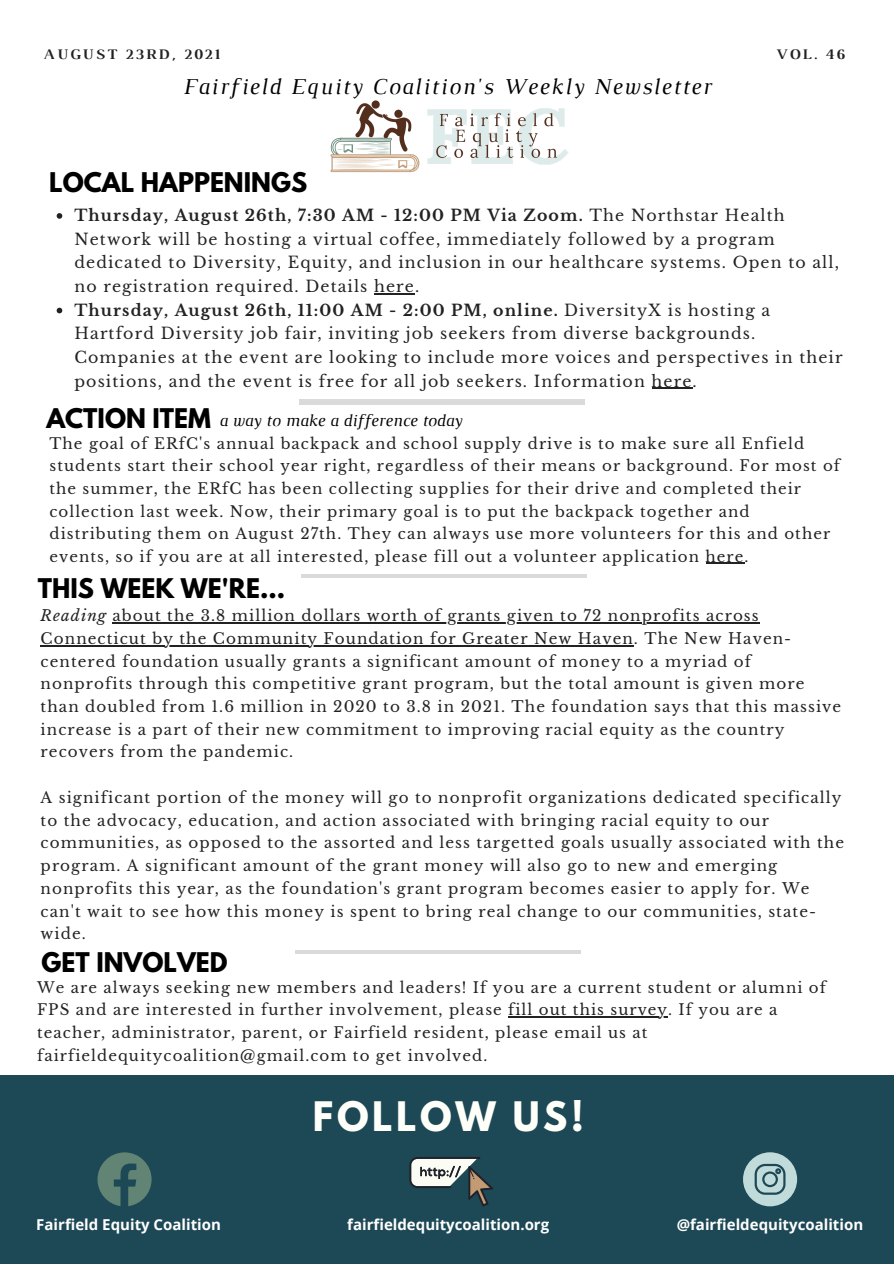
<style>
.page{position:relative;width:894px;height:1264px;background:#fff}
.page>*{position:absolute;margin:0;border:0;box-sizing:border-box;transform-origin:0 0}
.t1{font:700 36px "League Spartan";letter-spacing:.1em;color:#fffff9}
.t2{font:700 24px "League Spartan";color:#000}
.t3{font:italic 23.25px "Luthier";letter-spacing:.07em;color:#000}
.t4{font:italic 17.4px "Luthier";color:#000}
.t5{font:15.75px/23.7px "Libre Baskerville";letter-spacing:.07em;color:#222}
.t6{font:15.15px/22.6px "Libre Baskerville";letter-spacing:.07em;color:#222}
.t7{font:15px/22.5px "Libre Baskerville";letter-spacing:.07em;color:#222}
.t8{font:700 15px "Open Sans";color:#fff}
.t9{font:700 14.85px "Luthier";letter-spacing:.14em;color:#222}
.s1{font-weight:700}
.s2{font-style:italic}
</style>
<div class="page">
<svg style="left:57px;top:213px;width:5px;height:6px"></svg>
<hr style="left:374px;top:293px;width:41px;height:1px;background:#222">
<svg style="left:57px;top:308px;width:5px;height:5px"></svg>
<hr style="left:651px;top:388px;width:41px;height:1px;background:#222">
<div style="left:0;top:1075px;width:893px;height:188px;background:#1d4856"></div>
<hr style="left:301px;top:574px;width:285px;height:4px;background:#dadada">
<hr style="left:295px;top:950px;width:285px;height:3px;background:#000">
<div style="left:299px;top:399px;width:285px;height:5px;background:#dadada"></div>
<img style="left:330px;top:100px;width:239px;height:73px">
<svg style="left:409px;top:1157px;width:84px;height:49px"></svg>
<svg style="left:97px;top:1152px;width:54px;height:54px"></svg>
<svg style="left:743px;top:1152px;width:53px;height:54px"></svg>
<hr style="left:508px;top:1016px;width:160px;height:1px;background:#222">
<hr style="left:705px;top:562px;width:39px;height:2px;background:#222">
<hr style="left:112px;top:622px;width:647px;height:1px;background:#222">
<hr style="left:41px;top:645px;width:592px;height:1px;background:#222">
<p class="t9" style="left:44px;top:49px;width:177px">AUGUST 23RD, 2021</p>
<p class="t9" style="left:775px;top:49px;width:71px">VOL. 46</p>
<p class="t3" style="left:183px;top:78px;width:529px">Fairfield Equity Coalition's Weekly Newsletter</p>
<p class="t2" style="left:49px;top:171px;width:259px">LOCAL HAPPENINGS</p>
<p class="t5" style="left:74px;top:204px;width:765px"><span class="s1">Thursday, August 26th, 7:30 AM - 12:00 PM Via Zoom.</span> The Northstar Health Network will be hosting a virtual coffee, immediately followed by a program dedicated to Diversity, Equity, and inclusion in our healthcare systems. Open to all, no registration required. Details here.</p>
<p class="t5" style="left:74px;top:298px;width:769px"><span class="s1">Thursday, August 26th, 11:00 AM - 2:00 PM, online.</span> DiversityX is hosting a Hartford Diversity job fair, inviting job seekers from diverse backgrounds.<br>Companies at the event are looking to include more voices and perspectives in their positions, and the event is free for all job seekers. Information here.</p>
<p class="t2" style="left:46px;top:406px;width:166px">ACTION ITEM</p>
<p class="t4" style="left:219px;top:414px;width:244px">a way to make a difference today</p>
<p class="t7" style="left:49px;top:432px;width:791px">The goal of ERfC's annual backpack and school supply drive is to make sure all Enfield students start their school year right, regardless of their means or background. For most of the summer, the ERfC has been collecting supplies for their drive and completed their collection last week. Now, their primary goal is to put the backpack together and distributing them on August 27th. They can always use more volunteers for this and other events, so if you are at all interested, please fill out a volunteer application here.</p>
<p class="t2" style="left:38px;top:576px;width:249px">THIS WEEK WE'RE...</p>
<p class="t6" style="left:41px;top:604px;width:801px"><span class="s2">Reading</span> about the 3.8 million dollars worth of grants given to 72 nonprofits across Connecticut by the Community Foundation for Greater New Haven. The New Haven&shy;centered foundation usually grants a significant amount of money to a myriad of nonprofits through this competitive grant program, but the total amount is given more than doubled from 1.6 million in 2020 to 3.8 in 2021. The foundation says that this massive increase is a part of their new commitment to improving racial equity as the country recovers from the pandemic.</p>
<p class="t6" style="left:41px;top:786px;width:804px">A significant portion of the money will go to nonprofit organizations dedicated specifically to the advocacy, education, and action associated with bringing racial equity to our communities, as opposed to the assorted and less targetted goals usually associated with the program. A significant amount of the grant money will also go to new and emerging nonprofits this year, as the foundation's grant program becomes easier to apply for. We can't wait to see how this money is spent to bring real change to our communities, state&shy;wide.</p>
<p class="t2" style="left:42px;top:950px;width:187px">GET INVOLVED</p>
<p class="t7" style="left:37px;top:976px;width:790px">We are always seeking new members and leaders! If you are a current student or alumni of FPS and are interested in further involvement, please fill out this survey. If you are a teacher, administrator, parent, or Fairfield resident, please email us at fairfieldequitycoalition@gmail.com to get involved.</p>
<p class="t1" style="left:313px;top:1098px;width:272px">FOLLOW US!</p>
<p class="t8" style="left:36px;top:1213px;width:186px">Fairfield Equity Coalition</p>
<p class="t8" style="left:347px;top:1213px;width:203px">fairfieldequitycoalition.org</p>
<p class="t8" style="left:676px;top:1213px;width:188px">@fairfieldequitycoalition</p>
</div>
